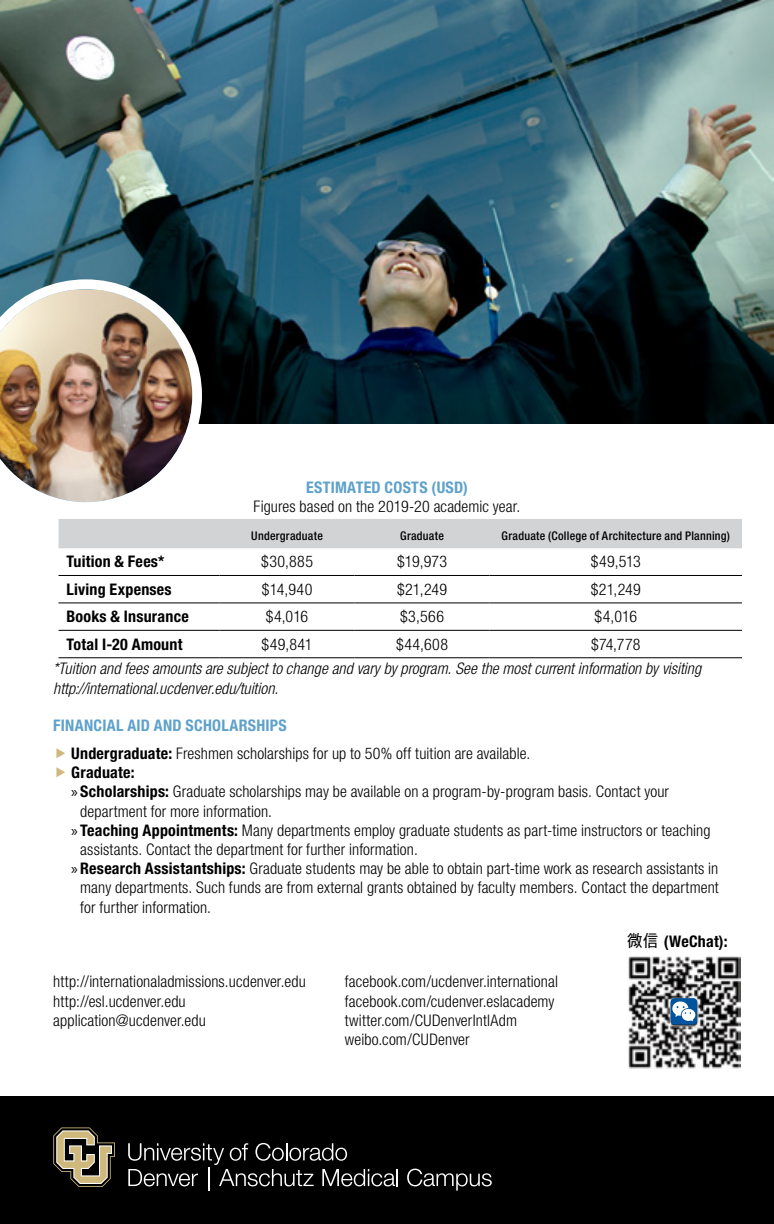
<style>
.page{position:relative;width:774px;height:1224px;background:#fff}
.page>*{position:absolute;margin:0;border:0;box-sizing:border-box;transform-origin:0 0}
.t1{font:18px "Apple SD Gothic Neo";color:#000}
.t2{font:300 condensed 16px/19.2px "Helvetica Neue LT Std";letter-spacing:.01em;color:#000}
.t3{font:italic 300 condensed 16px/19.2px "Helvetica Neue LT Std";letter-spacing:.005em;color:#000}
.t4{font:700 condensed 16px "Helvetica Neue LT Std";letter-spacing:.015em;color:#000}
.t5{font:700 condensed 16px "Helvetica Neue LT Std";letter-spacing:.02em;color:#5ea1cb}
.t6{font:500 condensed 12px "Helvetica Neue LT Std";letter-spacing:.025em;color:#000}
.s1{font-weight:700;color:#5ea1cb}
.s2{font-weight:700}
.s3{font-family:"Myriad Pro";font-weight:400;font-stretch:normal}
</style>
<div class="page">
<img style="left:0;top:0;width:774px;height:423px">
<img style="left:0;top:279px;width:202px;height:224px">
<div style="left:59px;top:519px;width:683px;height:29px;background:#d1d3d4"></div>
<hr style="left:59px;top:575px;width:161px;height:1px;background:#000">
<hr style="left:220px;top:575px;width:135px;height:1px;background:#000">
<hr style="left:355px;top:575px;width:135px;height:1px;background:#000">
<hr style="left:490px;top:575px;width:252px;height:1px;background:#000">
<hr style="left:59px;top:603px;width:161px;height:1px;background:#000">
<hr style="left:220px;top:603px;width:135px;height:1px;background:#000">
<hr style="left:355px;top:603px;width:135px;height:1px;background:#000">
<hr style="left:490px;top:603px;width:252px;height:1px;background:#000">
<hr style="left:59px;top:630px;width:161px;height:1px;background:#000">
<hr style="left:220px;top:630px;width:135px;height:1px;background:#000">
<hr style="left:355px;top:630px;width:135px;height:1px;background:#000">
<hr style="left:490px;top:630px;width:252px;height:1px;background:#000">
<hr style="left:59px;top:657px;width:161px;height:1px;background:#000">
<hr style="left:220px;top:657px;width:135px;height:1px;background:#000">
<hr style="left:355px;top:657px;width:135px;height:1px;background:#000">
<hr style="left:490px;top:657px;width:252px;height:1px;background:#000">
<div style="left:0;top:1096px;width:774px;height:128px;background:#000"></div>
<svg style="left:53px;top:1127px;width:62px;height:60px"></svg>
<svg style="left:128px;top:1143px;width:270px;height:48px"></svg>
<svg style="left:407px;top:1169px;width:85px;height:22px"></svg>
<img style="left:628px;top:956px;width:112px;height:113px">
<div style="left:671px;top:998px;width:26px;height:27px;background:#00549e;border-radius:4px"></div>
<svg style="left:672px;top:1001px;width:24px;height:20px"></svg>
<p class="t5" style="left:306px;top:477px;width:163px">ESTIMATED COSTS (USD)</p>
<p class="t2" style="left:254px;top:496px;width:268px">Figures based on the 2019-20 academic year.</p>
<p class="t6" style="left:251px;top:529px;width:73px">Undergraduate</p>
<p class="t6" style="left:400px;top:529px;width:45px">Graduate</p>
<p class="t6" style="left:502px;top:529px;width:230px">Graduate (College of Architecture and Planning)</p>
<p class="t4" style="left:67px;top:552px;width:99px">Tuition &amp; Fees*</p>
<p class="t2" style="left:261px;top:552px;width:53px">$30,885</p>
<p class="t2" style="left:397px;top:552px;width:51px">$19,973</p>
<p class="t2" style="left:591px;top:552px;width:51px">$49,513</p>
<p class="t4" style="left:67px;top:580px;width:107px">Living Expenses</p>
<p class="t2" style="left:262px;top:580px;width:52px">$14,940</p>
<p class="t2" style="left:397px;top:580px;width:51px">$21,249</p>
<p class="t2" style="left:591px;top:580px;width:51px">$21,249</p>
<p class="t4" style="left:67px;top:607px;width:124px">Books &amp; Insurance</p>
<p class="t2" style="left:266px;top:607px;width:44px">$4,016</p>
<p class="t2" style="left:400px;top:607px;width:45px">$3,566</p>
<p class="t2" style="left:595px;top:607px;width:44px">$4,016</p>
<p class="t4" style="left:67px;top:634px;width:117px">Total I-20 Amount</p>
<p class="t2" style="left:262px;top:634px;width:53px">$49,841</p>
<p class="t2" style="left:396px;top:634px;width:53px">$44,608</p>
<p class="t2" style="left:591px;top:634px;width:51px">$74,778</p>
<p class="t3" style="left:53px;top:660px;width:649px">*Tuition and fees amounts are subject to change and vary by program. See the most current information by visiting http://international.ucdenver.edu/tuition.</p>
<p class="t2" style="left:71px;top:711px;width:461px;line-height:28.2px;text-indent:-18px"><span class="s1">FINANCIAL AID AND SCHOLARSHIPS<br></span><span class="s2">Undergraduate:</span> Freshmen scholarships for up to 50% off tuition are available.</p>
<p class="t4" style="left:71px;top:763px;width:65px">Graduate:</p>
<p class="t2" style="left:71px;top:782px;width:599px"><span class="s3">»</span> <span class="s2">Scholarships:</span> Graduate scholarships may be available on a program-by-program basis. Contact your</p>
<p class="t2" style="left:80px;top:801px;width:193px">department for more information.</p>
<p class="t2" style="left:71px;top:820px;width:641px"><span class="s3">»</span> <span class="s2">Teaching Appointments:</span> Many departments employ graduate students as part-time instructors or teaching</p>
<p class="t2" style="left:80px;top:840px;width:339px">assistants. Contact the department for further information.</p>
<p class="t2" style="left:71px;top:859px;width:649px"><span class="s3">»</span> <span class="s2">Research Assistantships:</span> Graduate students may be able to obtain part-time work as research assistants in</p>
<p class="t2" style="left:80px;top:878px;width:640px">many departments. Such funds are from external grants obtained by faculty members. Contact the department</p>
<p class="t2" style="left:80px;top:897px;width:132px">for further information.</p>
<p class="t2" style="left:53px;top:972px;width:254px">http://internationaladmissions.ucdenver.edu http://esl.ucdenver.edu application@ucdenver.edu</p>
<p class="t2" style="left:345px;top:972px;width:215px">facebook.com/ucdenver.international facebook.com/cudenver.eslacademy twitter.com/CUDenverIntlAdm weibo.com/CUDenver</p>
<p class="t1" style="left:627px;top:931px;width:33px">微信</p>
<p class="t4" style="left:664px;top:932px;width:65px">(WeChat):</p>
</div>
